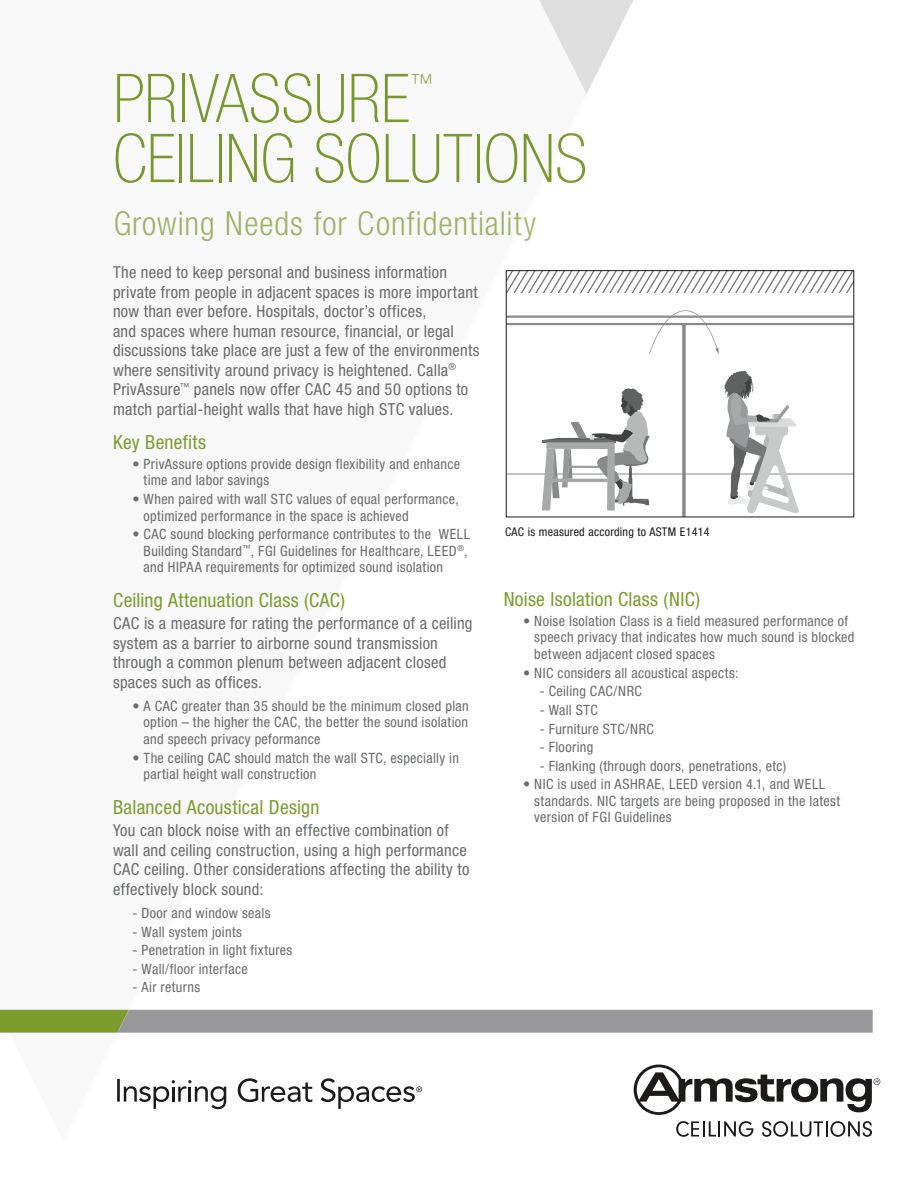
<style>
.page{position:relative;width:918px;height:1188px;background:#fff}
.page>*{position:absolute;margin:0;border:0;box-sizing:border-box;transform-origin:0 0}
.t1{font:100 condensed 67.5px "Helvetica Neue LT Std";color:#7c9c30}
.t2{font:300 condensed 33px "Helvetica Neue LT Std";letter-spacing:.03em;color:#a5b569}
.t3{font:100 condensed 23.55px "Helvetica Neue LT Std";color:#7c9c30}
.t4{font:condensed 19.5px "Helvetica Neue LT Std";letter-spacing:.015em;color:#7c9c30}
.t5{font:condensed 16.5px/19.5px "Helvetica Neue LT Std";letter-spacing:.015em;color:#6a6c6c}
.t6{font:condensed 14.25px/16.5px "Helvetica Neue LT Std";letter-spacing:.025em;color:#6a6c6c}
.t7{font:condensed 12px "Helvetica Neue LT Std";letter-spacing:.02em;color:#1c1b1a}
</style>
<div class="page">
<svg style="left:539px;top:0;width:94px;height:94px"></svg>
<svg style="left:0;top:1010px;width:873px;height:23px;background:#959a8c"></svg>
<svg style="left:238px;top:1078px;width:74px;height:24px"></svg>
<svg style="left:117px;top:1079px;width:109px;height:30px"></svg>
<svg style="left:321px;top:1078px;width:101px;height:31px"></svg>
<svg style="left:634px;top:1065px;width:246px;height:50px"></svg>
<svg style="left:676px;top:1121px;width:77px;height:16px"></svg>
<svg style="left:762px;top:1121px;width:110px;height:16px"></svg>
<hr style="left:506px;top:474px;width:348px;height:1px;background:#888989">
<svg style="left:724px;top:371px;width:75px;height:143px"></svg>
<svg style="left:649px;top:310px;width:70px;height:44px"></svg>
<svg style="left:682px;top:325px;width:4px;height:190px"></svg>
<svg style="left:542px;top:388px;width:108px;height:123px"></svg>
<hr style="left:506px;top:323px;width:348px;height:2px;background:#888989">
<hr style="left:506px;top:316px;width:348px;height:2px;background:#888989">
<svg style="left:508px;top:272px;width:344px;height:20px"></svg>
<div style="left:506px;top:270px;width:348px;height:247px;border:1px solid #1c1b1a"></div>
<h1 class="t1" style="left:113px;top:60px;width:298px">PRIVASSURE</h1>
<h3 class="t3" style="left:410px;top:69px;width:25px">™</h3>
<h1 class="t1" style="left:113px;top:120px;width:476px">CEILING SOLUTIONS</h1>
<h2 class="t2" style="left:113px;top:204px;width:424px">Growing Needs for Confidentiality</h2>
<p class="t5" style="left:113px;top:263px;width:368px">The need to keep personal and business information private from people in adjacent spaces is more important now than ever before. Hospitals, doctor’s offices,<br>and spaces where human resource, financial, or legal discussions take place are just a few of the environments where sensitivity around privacy is heightened. Calla<sup>® </sup>PrivAssure<sup>™</sup> panels now offer CAC 45 and 50 options to match partial-height walls that have high STC values.</p>
<h3 class="t4" style="left:113px;top:431px;width:94px">Key Benefits</h3>
<p class="t6" style="left:144px;top:455px;width:318px;text-indent:-11px">• PrivAssure options provide design flexibility and enhance time and labor savings</p>
<p class="t6" style="left:144px;top:491px;width:317px;text-indent:-11px">• When paired with wall STC values of equal performance, optimized performance in the space is achieved</p>
<p class="t6" style="left:144px;top:526px;width:328px;text-indent:-11px">• CAC sound blocking performance contributes to the WELL<br>Building Standard<sup>™</sup>, FGI Guidelines for Healthcare, LEED<sup>®</sup>, and HIPAA requirements for optimized sound isolation</p>
<h3 class="t4" style="left:113px;top:589px;width:234px">Ceiling Attenuation Class (CAC)</h3>
<p class="t5" style="left:113px;top:613px;width:361px">CAC is a measure for rating the performance of a ceiling system as a barrier to airborne sound transmission through a common plenum between adjacent closed spaces such as offices.</p>
<p class="t6" style="left:144px;top:698px;width:327px;text-align:justify;text-indent:-11px">• A CAC greater than 35 should be the minimum closed plan option – the higher the CAC, the better the sound isolation and speech privacy peformance</p>
<p class="t6" style="left:144px;top:749px;width:317px;text-indent:-11px">• The ceiling CAC should match the wall STC, especially in partial height wall construction</p>
<h3 class="t4" style="left:113px;top:795px;width:208px">Balanced Acoustical Design</h3>
<p class="t5" style="left:113px;top:820px;width:358px">You can block noise with an effective combination of wall and ceiling construction, using a high performance CAC ceiling. Other considerations affecting the ability to effectively block sound:</p>
<p class="t6" style="left:133px;top:904px;width:140px">- Door and window seals</p>
<p class="t6" style="left:133px;top:923px;width:111px">- Wall system joints</p>
<p class="t6" style="left:133px;top:942px;width:161px">- Penetration in light fixtures</p>
<p class="t6" style="left:133px;top:960px;width:117px">- Wall/floor interface</p>
<p class="t6" style="left:133px;top:979px;width:69px">- Air returns</p>
<p class="t7" style="left:505px;top:525px;width:206px">CAC is measured according to ASTM E1414</p>
<h3 class="t4" style="left:504px;top:588px;width:198px">Noise Isolation Class (NIC)</h3>
<p class="t6" style="left:534px;top:613px;width:322px;text-indent:-11px">• Noise Isolation Class is a field measured performance of speech privacy that indicates how much sound is blocked between adjacent closed spaces</p>
<p class="t6" style="left:523px;top:664px;width:217px">• NIC considers all acoustical aspects:</p>
<p class="t6" style="left:540px;top:683px;width:104px">- Ceiling CAC/NRC</p>
<p class="t6" style="left:540px;top:701px;width:60px">- Wall STC</p>
<p class="t6" style="left:540px;top:720px;width:116px">- Furniture STC/NRC</p>
<p class="t6" style="left:540px;top:739px;width:55px">- Flooring</p>
<p class="t6" style="left:540px;top:757px;width:248px">- Flanking (through doors, penetrations, etc)</p>
<p class="t6" style="left:534px;top:776px;width:307px;text-indent:-11px">• NIC is used in ASHRAE, LEED version 4.1, and WELL standards. NIC targets are being proposed in the latest version of FGI Guidelines</p>
</div>
